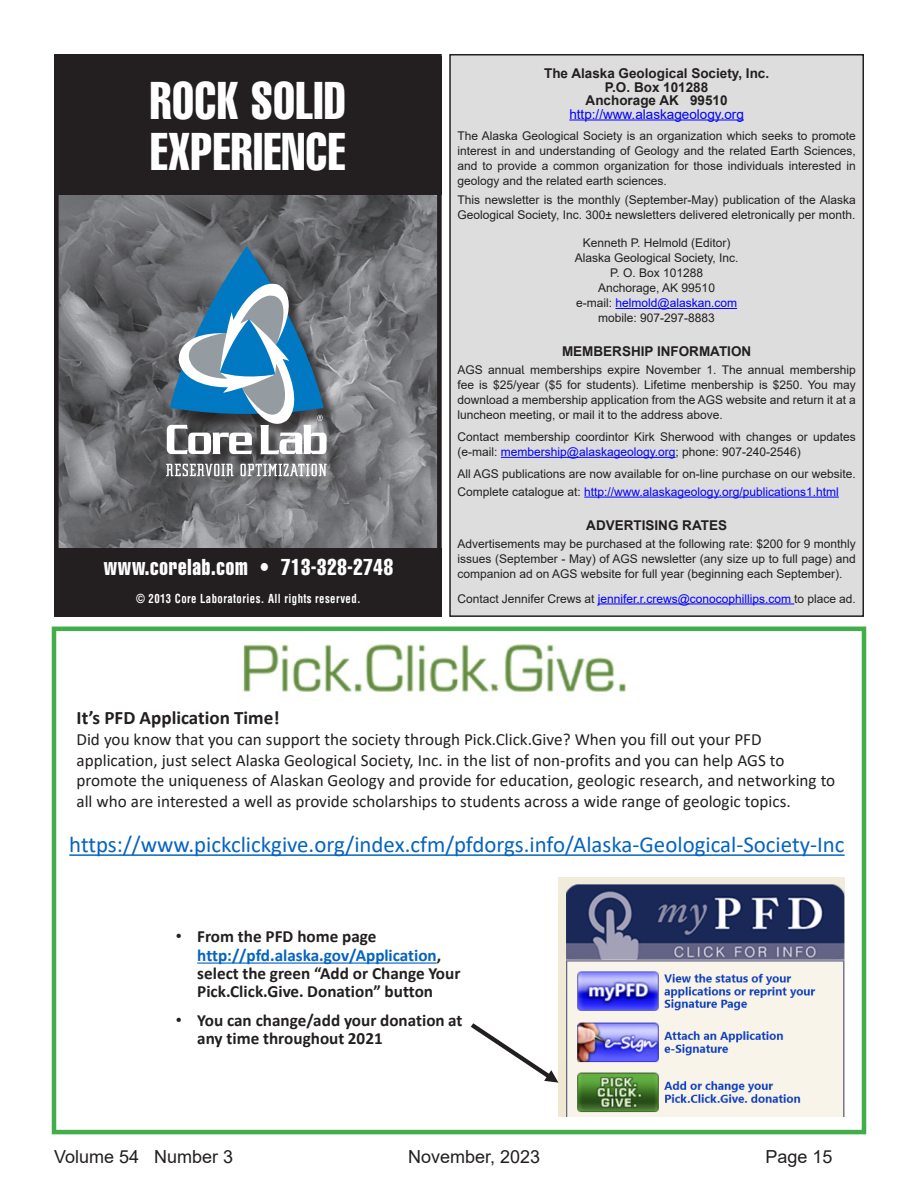
<style>
.page{position:relative;width:918px;height:1188px;background:#fff}
.page>*{position:absolute;margin:0;border:0;box-sizing:border-box;transform-origin:0 0}
.t1{font:52.05px/50.4px "Helvetica LT Std Comp";letter-spacing:.02em;color:#fff;scale:.89 1}
.t2{font:22.8px "Calibri";color:#0563c1}
.t3{font:22.65px "Helvetica LT Std Comp";letter-spacing:.04em;color:#fff;scale:.89 1}
.t4{font:700 19.05px "Calibri";color:#231f20}
.t5{font:18px "Arial";color:#231f20}
.t6{font:17.1px/20.5px "Calibri";color:#231f20}
.t7{font:700 17.1px/18.5px "Calibri";color:#231f20}
.t8{font:700 13.5px/13.5px "Arial";color:#231f20;text-align:center}
.t9{font:700 condensed 12.15px "Helvetica LT Std";letter-spacing:.04em;color:#fff;scale:.89 1}
.t10{font:12px/15px "Arial";color:#231f20;text-align:justify}
.t11{font:12px "Arial";color:#00f}
.s1{font-weight:400;color:#00f}
.s2{color:#00f}
.s3{color:#231f20}
.s4{font-family:"Arial";font-weight:400}
.s5{color:#0563c1}
</style>
<div class="page">
<img style="left:60px;top:195px;width:376px;height:354px">
<div style="left:54px;top:54px;width:388px;height:563px;border:5px solid #231f20"></div>
<div style="left:169px;top:249px;width:172px;height:243px;background:#231f20;opacity:.75"></div>
<svg style="left:166px;top:464px;width:68px;height:12px"></svg>
<svg style="left:240px;top:464px;width:87px;height:12px"></svg>
<svg style="left:167px;top:246px;width:160px;height:208px;background:#68889d"></svg>
<div style="left:54px;top:57px;width:388px;height:138px;background:#231f20"></div>
<div style="left:55px;top:549px;width:387px;height:68px;background:#231f20"></div>
<div style="left:450px;top:55px;width:413px;height:561px;background:#ddd"></div>
<hr style="left:569px;top:119px;width:175px;height:1px;background:#00f">
<hr style="left:616px;top:308px;width:121px;height:1px;background:#00f">
<hr style="left:501px;top:457px;width:175px;height:1px;background:#00f">
<hr style="left:584px;top:497px;width:255px;height:1px;background:#00f">
<hr style="left:598px;top:604px;width:196px;height:1px;background:#00f">
<div style="left:449px;top:54px;width:415px;height:563px;border:2px solid #231f20"></div>
<img style="left:243px;top:644px;width:383px;height:49px">
<svg style="left:69px;top:854px;width:776px;height:2px;background:#448ad0"></svg>
<img style="left:558px;top:877px;width:286px;height:239px">
<svg style="left:197px;top:963px;width:240px;height:1px"></svg>
<svg style="left:471px;top:1023px;width:87px;height:60px"></svg>
<div style="left:52px;top:627px;width:814px;height:507px;border:4px solid #40ae49"></div>
<p class="t1" style="left:150px;top:75px;width:221px">ROCK SOLID<br>EXPERIENCE</p>
<p class="t3" style="left:104px;top:553px;width:326px">www.corelab.com • 713-328-2748</p>
<p class="t9" style="left:136px;top:591px;width:254px">© 2013 Core Laboratories. All rights reserved.</p>
<p class="t8" style="left:544px;top:67px;width:227px">The Alaska Geological Society, Inc.<br>P.O. Box 101288<br>Anchorage AK 99510 <span class="s1">http://www.alaskageology.org</span></p>
<p class="t10" style="left:458px;top:129px;width:400px">The Alaska Geological Society is an organization which seeks to promote interest in and understanding of Geology and the related Earth Sciences, and to provide a common organization for those individuals interested in geology and the related earth sciences.</p>
<p class="t10" style="left:458px;top:192px;width:400px">This newsletter is the monthly (September-May) publication of the Alaska<br>Geological Society, Inc. 300± newsletters delivered eletronically per month.</p>
<p class="t10" style="left:575px;top:235px;width:165px;text-align:center">Kenneth P. Helmold (Editor)<br>Alaska Geological Society, Inc.<br>P. O. Box 101288<br>Anchorage, AK 99510<br>e-mail: <span class="s2">helmold@alaskan.com </span>mobile: 907-297-8883</p>
<p class="t8" style="left:562px;top:345px;width:191px">MEMBERSHIP INFORMATION</p>
<p class="t10" style="left:458px;top:363px;width:400px">AGS annual memberships expire November 1. The annual membership fee is $25/year ($5 for students). Lifetime menbership is $250. You may download a membership application from the AGS website and return it at a luncheon meeting, or mail it to the address above.</p>
<p class="t10" style="left:458px;top:429px;width:400px">Contact membership coordintor Kirk Sherwood with changes or updates (e-mail: <span class="s2">membership@alaskageology.org</span>; phone: 907-240-2546)</p>
<p class="t10" style="left:458px;top:465px;width:400px;line-height:18px">All AGS publications are now available for on-line purchase on our website.<br>Complete catalogue at: <span class="s2">http://www.alaskageology.org/publications1.html</span></p>
<p class="t8" style="left:586px;top:518px;width:142px">ADVERTISING RATES</p>
<p class="t10" style="left:458px;top:536px;width:400px">Advertisements may be purchased at the following rate: $200 for 9 monthly issues (September - May) of AGS newsletter (any size up to full page) and companion ad on AGS website for full year (beginning each September).</p>
<p class="t11" style="left:458px;top:590px;width:400px"><span class="s3">Contact Jennifer Crews at</span> jennifer.r.crews@conocophillips.com <span class="s3">to place ad.</span></p>
<p class="t4" style="left:77px;top:705px;width:205px">It’s PFD Application Time!</p>
<p class="t6" style="left:77px;top:729px;width:760px">Did you know that you can support the society through Pick.Click.Give? When you fill out your PFD application, just select Alaska Geological Society, Inc. in the list of non-profits and you can help AGS to promote the uniqueness of Alaskan Geology and provide for education, geologic research, and networking to all who are interested a well as provide scholarships to students across a wide range of geologic topics.</p>
<p class="t2" style="left:69px;top:828px;width:777px">https://www.pickclickgive.org/index.cfm/pfdorgs.info/Alaska-Geological-Society-Inc</p>
<p class="t7" style="left:197px;top:927px;width:265px;text-indent:-21px"><span class="s4">•</span> From the PFD home page <span class="s5">http://pfd.alaska.gov/Application</span>, select the green “Add or Change Your Pick.Click.Give. Donation” button</p>
<p class="t7" style="left:197px;top:1010px;width:267px;text-indent:-21px"><span class="s4">•</span> You can change/add your donation at any time throughout 2021</p>
<h3 class="t5" style="left:54px;top:1144px;width:181px">Volume 54 Number 3</h3>
<h3 class="t5" style="left:408px;top:1144px;width:133px">November, 2023</h3>
<h3 class="t5" style="left:765px;top:1144px;width:69px">Page 15</h3>
</div>
